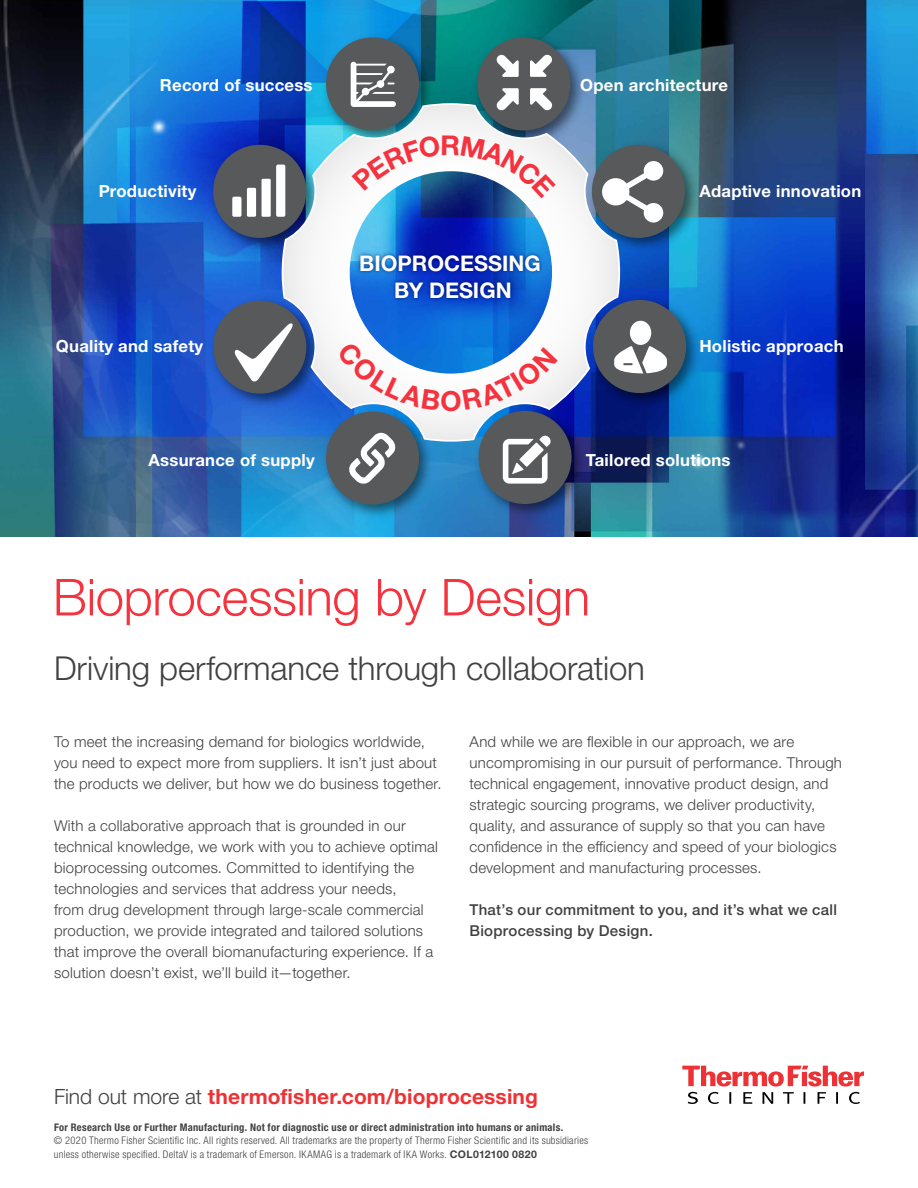
<style>
.page{position:relative;width:918px;height:1188px;background:#fff}
.page>*{position:absolute;margin:0;border:0;box-sizing:border-box;transform-origin:0 0}
.t1{font:300 51px "Helvetica Neue LTW1 G";letter-spacing:-.01em;color:#f5333f}
.t2{font:300 33px "Helvetica Neue LTW1 G";letter-spacing:-.005em;color:#414042}
.t3{font:700 21.6px/27px "Helvetica Neue LTW1 G";color:#fff;text-align:center}
.t4{font:700 21px "Helvetica Neue LTW1 G";letter-spacing:.005em;color:#ee3134}
.t5{font:700 16.65px "Helvetica Neue LTW1 G";letter-spacing:.015em;color:#fff}
.t6{font:300 15px/21px "Helvetica Neue LTW1 G";letter-spacing:.015em;color:#414042}
.t7{font:500 15px/21px "Helvetica Neue LTW1 G";letter-spacing:.02em;color:#414042}
.t8{font:300 condensed 10.5px/13.5px "Helvetica Neue LTW1 G";letter-spacing:.025em;color:#414042}
.t9{font:700 condensed 10.5px "Helvetica Neue LTW1 G";letter-spacing:.03em;color:#414042}
.s1{font-weight:300;color:#414042}
.s2{font-weight:700;font-stretch:normal}
</style>
<div class="page">
<svg style="left:682px;top:1066px;width:182px;height:38px"></svg>
<img style="left:0;top:0;width:918px;height:537px">
<img style="left:205px;top:137px;width:77px;height:120px">
<svg style="left:213px;top:145px;width:69px;height:93px"></svg>
<img style="left:318px;top:29px;width:120px;height:74px">
<img style="left:469px;top:29px;width:120px;height:74px">
<img style="left:318px;top:442px;width:120px;height:82px">
<img style="left:470px;top:442px;width:121px;height:81px">
<img style="left:620px;top:137px;width:84px;height:120px">
<img style="left:205px;top:292px;width:77px;height:121px">
<img style="left:620px;top:292px;width:85px;height:120px">
<svg style="left:620px;top:300px;width:66px;height:93px"></svg>
<svg style="left:620px;top:145px;width:65px;height:93px"></svg>
<svg style="left:213px;top:301px;width:69px;height:93px"></svg>
<div style="left:276px;top:165px;width:9px;height:52px;background:#fff;border-radius:2px"></div>
<div style="left:262px;top:179px;width:9px;height:38px;background:#fff"></div>
<div style="left:247px;top:188px;width:9px;height:29px;background:#fff;border-radius:2px"></div>
<div style="left:232px;top:197px;width:9px;height:20px;background:#fff;border-radius:2px"></div>
<svg style="left:282px;top:103px;width:338px;height:339px"></svg>
<img style="left:353px;top:246px;width:200px;height:63px">
<svg style="left:326px;top:37px;width:244px;height:162px"></svg>
<svg style="left:326px;top:341px;width:246px;height:164px"></svg>
<p class="t5" style="left:160px;top:75px;width:154px">Record of success</p>
<p class="t5" style="left:580px;top:75px;width:149px">Open architecture</p>
<p class="t5" style="left:99px;top:180px;width:99px">Productivity</p>
<p class="t5" style="left:56px;top:336px;width:149px">Quality and safety</p>
<h3 class="t3" style="left:359px;top:249px;width:183px">BIOPROCESSING<br>BY DESIGN</h3>
<p class="t5" style="left:699px;top:180px;width:164px">Adaptive innovation</p>
<p class="t5" style="left:699px;top:336px;width:146px">Holistic approach</p>
<p class="t5" style="left:149px;top:450px;width:168px">Assurance of supply</p>
<p class="t5" style="left:586px;top:450px;width:146px">Tailored solutions</p>
<h1 class="t1" style="left:53px;top:566px;width:539px">Bioprocessing by Design</h1>
<h2 class="t2" style="left:54px;top:648px;width:593px">Driving performance through collaboration</h2>
<p class="t6" style="left:54px;top:731px;width:389px">To meet the increasing demand for biologics worldwide, you need to expect more from suppliers. It isn’t just about the products we deliver, but how we do business together.</p>
<p class="t6" style="left:54px;top:815px;width:386px">With a collaborative approach that is grounded in our technical knowledge, we work with you to achieve optimal bioprocessing outcomes. Committed to identifying the technologies and services that address your needs,<br>from drug development through large-scale commercial production, we provide integrated and tailored solutions that improve the overall biomanufacturing experience. If a solution doesn’t exist, we’ll build it—together.</p>
<p class="t6" style="left:470px;top:731px;width:374px">And while we are flexible in our approach, we are uncompromising in our pursuit of performance. Through technical engagement, innovative product design, and strategic sourcing programs, we deliver productivity, quality, and assurance of supply so that you can have confidence in the efficiency and speed of your biologics development and manufacturing processes.</p>
<p class="t7" style="left:470px;top:899px;width:369px">That’s our commitment to you, and it’s what we call<br>Bioprocessing by Design.</p>
<h3 class="t4" style="left:54px;top:1084px;width:485px"><span class="s1">Find out more at</span> thermofisher.com/bioprocessing</h3>
<p class="t9" style="left:54px;top:1121px;width:511px">For Research Use or Further Manufacturing. Not for diagnostic use or direct administration into humans or animals.</p>
<p class="t8" style="left:54px;top:1134px;width:536px">© 2020 Thermo Fisher Scientific Inc. All rights reserved. All trademarks are the property of Thermo Fisher Scientific and its subsidiaries unless otherwise specified. DeltaV is a trademark of Emerson. IKAMAG is a trademark of IKA Works. <span class="s2">COL012100 0820</span></p>
</div>
